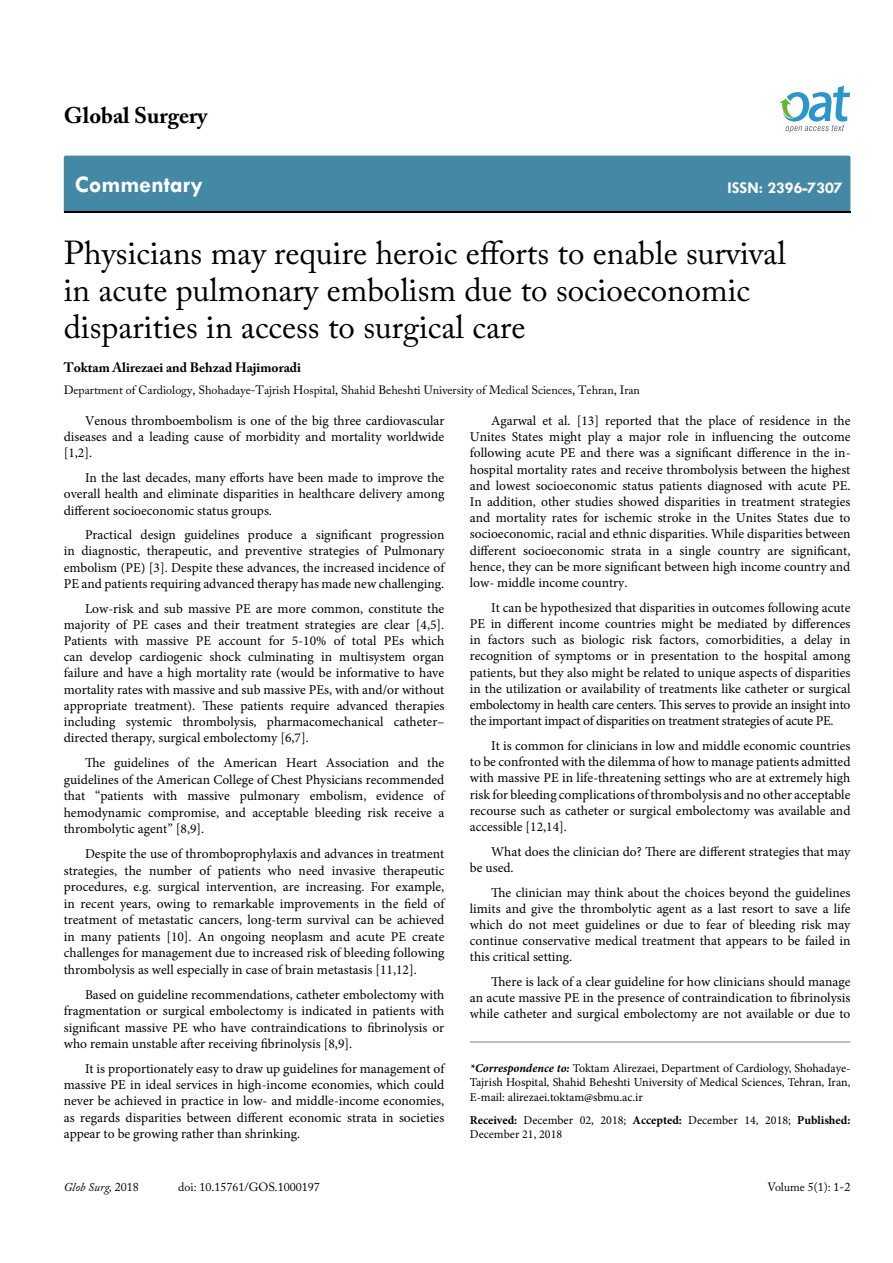
<style>
.page{position:relative;width:893px;height:1263px;background:#fff}
.page>*{position:absolute;margin:0;border:0;box-sizing:border-box;transform-origin:0 0}
.t1{font:33px/37.5px "Adobe Caslon Pro";color:#000}
.t2{font:700 24px "Tw Cen";color:#fff}
.t3{font:700 22.5px "Adobe Caslon Pro";color:#000}
.t4{font:700 16.5px "Tw Cen";color:#fff}
.t5{font:13.5px/16.2px "Minion Pro";color:#000;text-align:justify}
.t6{font:700 13.5px "Adobe Caslon Pro";color:#000}
.t7{font:12px/14.4px "Minion Pro";color:#000;text-align:justify}
.t8{font:12px "Adobe Caslon Pro";color:#000}
.t9{font:italic 12px "Adobe Caslon Pro";color:#000}
.s1{font-weight:700;font-style:italic}
.s2{font-weight:700}
.s3{font-style:normal}
</style>
<div class="page">
<div style="left:64px;top:156px;width:786px;height:56px;background:#4389a5"></div>
<svg style="left:779px;top:86px;width:71px;height:47px"></svg>
<hr style="left:470px;top:1042px;width:380px;height:1px;background:#808285">
<h3 class="t3" style="left:64px;top:102px;width:145px">Global Surgery</h3>
<h2 class="t2" style="left:75px;top:170px;width:130px">Commentary</h2>
<p class="t4" style="left:727px;top:178px;width:117px">ISSN: 2396-7307</p>
<h1 class="t1" style="left:64px;top:233px;width:723px">Physicians may require heroic efforts to enable survival in acute pulmonary embolism due to socioeconomic disparities in access to surgical care</h1>
<p class="t6" style="left:64px;top:359px;width:239px">Toktam Alirezaei and Behzad Hajimoradi</p>
<p class="t8" style="left:64px;top:383px;width:578px">Department of Cardiology, Shohadaye-Tajrish Hospital, Shahid Beheshti University of Medical Sciences, Tehran, Iran</p>
<p class="t5" style="left:64px;top:413px;width:382px;text-indent:21px">Venous thromboembolism is one of the big three cardiovascular diseases and a leading cause of morbidity and mortality worldwide [1,2].</p>
<p class="t5" style="left:64px;top:470px;width:382px;text-indent:21px">In the last decades, many efforts have been made to improve the overall health and eliminate disparities in healthcare delivery among different socioeconomic status groups.</p>
<p class="t5" style="left:64px;top:527px;width:382px;text-indent:21px">Practical design guidelines produce a significant progression in diagnostic, therapeutic, and preventive strategies of Pulmonary embolism (PE) [3]. Despite these advances, the increased incidence of PE and patients requiring advanced therapy has made new challenging.</p>
<p class="t5" style="left:64px;top:600px;width:382px;text-indent:21px">Low-risk and sub massive PE are more common, constitute the majority of PE cases and their treatment strategies are clear [4,5].<br>Patients with massive PE account for 5-10% of total PEs which can develop cardiogenic shock culminating in multisystem organ failure and have a high mortality rate (would be informative to have mortality rates with massive and sub massive PEs, with and/or without appropriate treatment). These patients require advanced therapies including systemic thrombolysis, pharmacomechanical catheter– directed therapy, surgical embolectomy [6,7].</p>
<p class="t5" style="left:64px;top:755px;width:382px;text-indent:21px">The guidelines of the American Heart Association and the guidelines of the American College of Chest Physicians recommended that “patients with massive pulmonary embolism, evidence of hemodynamic compromise, and acceptable bleeding risk receive a thrombolytic agent” [8,9].</p>
<p class="t5" style="left:64px;top:846px;width:382px;text-indent:21px">Despite the use of thromboprophylaxis and advances in treatment strategies, the number of patients who need invasive therapeutic procedures, e.g. surgical intervention, are increasing. For example, in recent years, owing to remarkable improvements in the field of treatment of metastatic cancers, long-term survival can be achieved in many patients [10]. An ongoing neoplasm and acute PE create challenges for management due to increased risk of bleeding following thrombolysis as well especially in case of brain metastasis [11,12].</p>
<p class="t5" style="left:64px;top:986px;width:382px;text-indent:21px">Based on guideline recommendations, catheter embolectomy with fragmentation or surgical embolectomy is indicated in patients with significant massive PE who have contraindications to fibrinolysis or who remain unstable after receiving fibrinolysis [8,9].</p>
<p class="t5" style="left:64px;top:1060px;width:382px;text-indent:21px">It is proportionately easy to draw up guidelines for management of massive PE in ideal services in high-income economies, which could never be achieved in practice in low- and middle-income economies, as regards disparities between different economic strata in societies appear to be growing rather than shrinking.</p>
<p class="t7" style="left:470px;top:1061px;width:382px"><span class="s1">*Correspondence to:</span> Toktam Alirezaei, Department of Cardiology, Shohadaye-Tajrish Hospital, Shahid Beheshti University of Medical Sciences, Tehran, Iran, E-mail: alirezaei.toktam@sbmu.ac.ir</p>
<p class="t5" style="left:470px;top:413px;width:382px;text-indent:21px">Agarwal et al. [13] reported that the place of residence in the Unites States might play a major role in influencing the outcome following acute PE and there was a significant difference in the in&shy;hospital mortality rates and receive thrombolysis between the highest and lowest socioeconomic status patients diagnosed with acute PE.<br>In addition, other studies showed disparities in treatment strategies and mortality rates for ischemic stroke in the Unites States due to socioeconomic, racial and ethnic disparities. While disparities between different socioeconomic strata in a single country are significant, hence, they can be more significant between high income country and low- middle income country.</p>
<p class="t5" style="left:470px;top:599px;width:382px;text-indent:21px">It can be hypothesized that disparities in outcomes following acute PE in different income countries might be mediated by differences in factors such as biologic risk factors, comorbidities, a delay in recognition of symptoms or in presentation to the hospital among patients, but they also might be related to unique aspects of disparities in the utilization or availability of treatments like catheter or surgical embolectomy in health care centers. This serves to provide an insight into the important impact of disparities on treatment strategies of acute PE.</p>
<p class="t5" style="left:470px;top:737px;width:382px;text-indent:21px">It is common for clinicians in low and middle economic countries to be confronted with the dilemma of how to manage patients admitted with massive PE in life-threatening settings who are at extremely high risk for bleeding complications of thrombolysis and no other acceptable recourse such as catheter or surgical embolectomy was available and accessible [12,14].</p>
<p class="t5" style="left:470px;top:843px;width:382px;text-indent:21px">What does the clinician do? There are different strategies that may be used.</p>
<p class="t5" style="left:470px;top:884px;width:382px;text-indent:21px">The clinician may think about the choices beyond the guidelines limits and give the thrombolytic agent as a last resort to save a life which do not meet guidelines or due to fear of bleeding risk may continue conservative medical treatment that appears to be failed in this critical setting.</p>
<p class="t5" style="left:470px;top:974px;width:382px;text-indent:21px">There is lack of a clear guideline for how clinicians should manage an acute massive PE in the presence of contraindication to fibrinolysis while catheter and surgical embolectomy are not available or due to</p>
<p class="t7" style="left:470px;top:1113px;width:382px"><span class="s2">Received:</span> December 02, 2018; <span class="s2">Accepted:</span> December 14, 2018; <span class="s2">Published:<br></span>December 21, 2018</p>
<p class="t9" style="left:64px;top:1180px;width:76px">Glob Surg, <span class="s3">2018</span></p>
<p class="t8" style="left:178px;top:1180px;width:143px">doi: 10.15761/GOS.1000197</p>
<p class="t8" style="left:767px;top:1180px;width:84px">Volume 5(1): 1-2</p>
</div>
